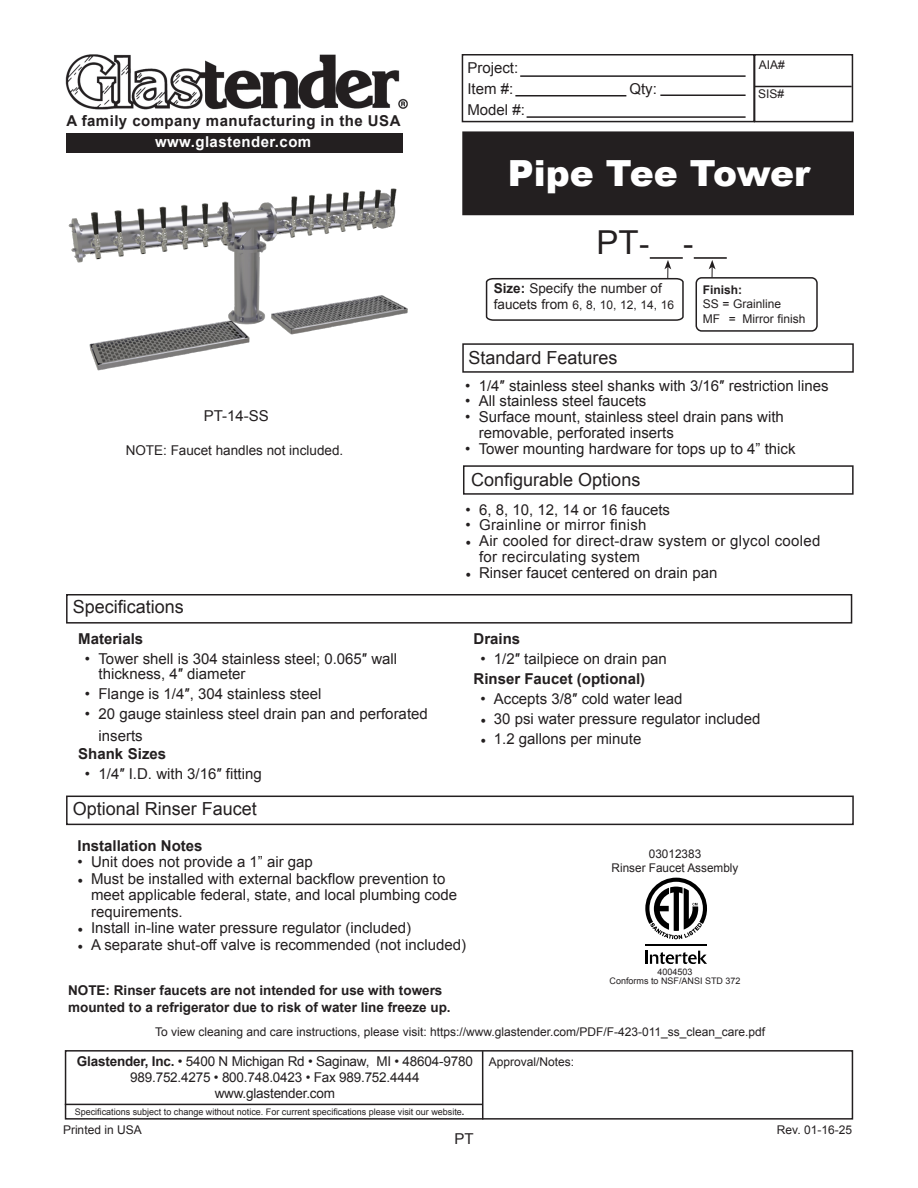
<style>
.page{position:relative;width:918px;height:1188px;background:#fff}
.page>*{position:absolute;margin:0;border:0;box-sizing:border-box;transform-origin:0 0}
.t1{font:900 36px "Arial";color:#fff}
.t2{font:33px "Arial";color:#231f20}
.t3{font:18px "Arial";color:#231f20}
.t4{font:15px/15.8px "Arial";color:#231f20}
.t5{font:15px/15.8px "Arial";letter-spacing:.02em;color:#231f20}
.t6{font:700 15px "Arial";color:#231f20}
.t7{font:700 15px "Arial";letter-spacing:.03em;color:#231f20}
.t8{font:700 15px "Arial";letter-spacing:.03em;color:#fff}
.t9{font:13.5px/16.2px "Arial";letter-spacing:-.015em;color:#231f20;text-align:center}
.t10{font:700 13.5px/16.5px "Arial";color:#231f20}
.t11{font:12px "Arial";color:#231f20}
.t12{font:700 12px "Arial";color:#231f20}
.t13{font:9px "Arial";color:#231f20}
.s1{font-family:"Times New Roman"}
.s2{font-weight:700}
.s3{font-size:13.5px}
.s4{font-family:"Minion Pro"}
</style>
<div class="page">
<div style="left:463px;top:132px;width:390px;height:82px;background:#231f20"></div>
<div style="left:462px;top:131px;width:392px;height:84px;border:2px solid #231f20"></div>
<img style="left:65px;top:54px;width:343px;height:56px">
<div style="left:66px;top:133px;width:337px;height:20px;background:#231f20"></div>
<div style="left:462px;top:54px;width:293px;height:68px;border:2px solid #231f20"></div>
<hr style="left:520px;top:75px;width:226px;height:2px;background:#231f20">
<hr style="left:515px;top:95px;width:111px;height:1px;background:#231f20">
<hr style="left:660px;top:94px;width:86px;height:2px;background:#231f20">
<hr style="left:527px;top:116px;width:219px;height:2px;background:#231f20">
<div style="left:754px;top:54px;width:99px;height:68px;border:2px solid #231f20"></div>
<hr style="left:754px;top:86px;width:98px;height:1px;background:#231f20">
<div style="left:65px;top:1050px;width:788px;height:70px;border:2px solid #231f20"></div>
<hr style="left:482px;top:1051px;width:1px;height:68px;background:#231f20">
<hr style="left:65px;top:1104px;width:418px;height:1px;background:#231f20">
<img style="left:68px;top:188px;width:340px;height:183px">
<hr style="left:650px;top:257px;width:33px;height:2px;background:#231f20">
<hr style="left:694px;top:257px;width:33px;height:2px;background:#231f20">
<div style="left:462px;top:343px;width:392px;height:30px;border:2px solid #231f20"></div>
<div style="left:463px;top:465px;width:391px;height:30px;border:2px solid #231f20"></div>
<div style="left:66px;top:594px;width:786px;height:30px;border:2px solid #231f20"></div>
<div style="left:66px;top:796px;width:788px;height:29px;border:2px solid #231f20"></div>
<svg style="left:645px;top:951px;width:62px;height:13px"></svg>
<hr style="left:645px;top:944px;width:62px;height:2px;background:#000">
<svg style="left:645px;top:878px;width:62px;height:62px"></svg>
<div style="left:696px;top:277px;width:122px;height:55px;border:2px solid #231f20;border-radius:5px"></div>
<svg style="left:485px;top:260px;width:199px;height:61px"></svg>
<svg style="left:709px;top:260px;width:7px;height:18px"></svg>
<p class="t7" style="left:66px;top:111px;width:336px">A family company manufacturing in the USA</p>
<p class="t8" style="left:155px;top:132px;width:158px">www.glastender.com</p>
<p class="t4" style="left:204px;top:408px;width:67px">PT-14-SS</p>
<p class="t9" style="left:126px;top:442px;width:219px">NOTE: Faucet handles not included.</p>
<p class="t3" style="left:73px;top:595px;width:113px">Specifications</p>
<p class="t6" style="left:78px;top:628px;width:67px">Materials</p>
<p class="t4" style="left:98px;top:651px;width:300px;text-indent:-14px">• Tower shell is 304 stainless steel; 0.065″ wall thickness, 4″ diameter</p>
<p class="t4" style="left:85px;top:686px;width:238px">• Flange is 1/4″, 304 stainless steel</p>
<p class="t4" style="left:98px;top:703px;width:331px;line-height:21.8px;text-indent:-14px">• 20 gauge stainless steel drain pan and perforated inserts</p>
<p class="t6" style="left:78px;top:744px;width:89px">Shank Sizes</p>
<p class="t4" style="left:85px;top:766px;width:178px">• 1/4″ I.D. with 3/16″ fitting</p>
<p class="t3" style="left:73px;top:797px;width:186px">Optional Rinser Faucet</p>
<p class="t4" style="left:467px;top:57px;width:52px;line-height:21px">Project:<br>Item #:</p>
<p class="t4" style="left:467px;top:102px;width:59px">Model #:</p>
<p class="t4" style="left:629px;top:81px;width:29px">Qty:</p>
<p class="t11" style="left:759px;top:57px;width:28px">AIA#</p>
<p class="t11" style="left:758px;top:86px;width:28px">SIS#</p>
<p class="t1" style="left:508px;top:147px;width:304px">Pipe Tee Tower</p>
<p class="t2" style="left:597px;top:221px;width:99px">PT<span class="s1">- -</span></p>
<p class="t9" style="left:494px;top:280px;width:170px"><span class="s2">Size:</span> Specify the number of</p>
<p class="t11" style="left:494px;top:297px;width:182px"><span class="s3">faucets from</span> 6, 8, 10, 12, 14, 16</p>
<p class="t3" style="left:469px;top:346px;width:151px">Standard Features</p>
<p class="t4" style="left:465px;top:378px;width:365px">• 1/4″ stainless steel shanks with 3/16″ restriction lines</p>
<p class="t4" style="left:465px;top:393px;width:183px">• All stainless steel faucets</p>
<p class="t4" style="left:479px;top:409px;width:307px;text-indent:-14px">• Surface mount, stainless steel drain pans with removable, perforated inserts</p>
<p class="t4" style="left:465px;top:441px;width:332px">• Tower mounting hardware for tops up to 4” thick</p>
<p class="t3" style="left:471px;top:468px;width:171px">Configurable Options</p>
<p class="t4" style="left:466px;top:502px;width:206px">• 6, 8, 10, 12, 14 or 16 faucets</p>
<p class="t5" style="left:466px;top:518px;width:183px">• Grainline or mirror finish</p>
<p class="t5" style="left:479px;top:533px;width:343px;text-indent:-14px"><span class="s4">•</span> Air cooled for direct-draw system or glycol cooled for recirculating system</p>
<p class="t4" style="left:466px;top:565px;width:253px"><span class="s4">•</span> Rinser faucet centered on drain pan</p>
<p class="t12" style="left:703px;top:282px;width:41px">Finish:</p>
<p class="t11" style="left:703px;top:296px;width:80px">SS = Grainline</p>
<p class="t11" style="left:703px;top:311px;width:104px">MF = Mirror finish</p>
<p class="t6" style="left:474px;top:628px;width:48px">Drains</p>
<p class="t4" style="left:480px;top:651px;width:188px">• 1/2″ tailpiece on drain pan</p>
<p class="t6" style="left:474px;top:669px;width:173px">Rinser Faucet (optional)</p>
<p class="t4" style="left:480px;top:691px;width:204px">• Accepts 3/8″ cold water lead</p>
<p class="t4" style="left:480px;top:711px;width:282px"><span class="s4">•</span> 30 psi water pressure regulator included</p>
<p class="t4" style="left:480px;top:731px;width:163px"><span class="s4">•</span> 1.2 gallons per minute</p>
<p class="t6" style="left:78px;top:835px;width:127px">Installation Notes</p>
<p class="t4" style="left:78px;top:854px;width:237px">• Unit does not provide a 1” air gap</p>
<p class="t4" style="left:91px;top:870px;width:368px;line-height:16.5px;text-indent:-14px"><span class="s4">•</span> Must be installed with external backflow prevention to meet applicable federal, state, and local plumbing code requirements.</p>
<p class="t4" style="left:78px;top:920px;width:335px"><span class="s4">•</span> Install in-line water pressure regulator (included)</p>
<p class="t4" style="left:78px;top:937px;width:390px"><span class="s4">•</span> A separate shut-off valve is recommended (not included)</p>
<p class="t10" style="left:68px;top:983px;width:384px">NOTE: Rinser faucets are not intended for use with towers mounted to a refrigerator due to risk of water line freeze up.</p>
<p class="t11" style="left:649px;top:846px;width:54px">03012383</p>
<p class="t11" style="left:612px;top:860px;width:128px">Rinser Faucet Assembly</p>
<p class="t13" style="left:658px;top:966px;width:37px">4004503</p>
<p class="t13" style="left:610px;top:975px;width:133px">Conforms to NSF/ANSI STD 372</p>
<p class="t11" style="left:155px;top:1024px;width:612px">To view cleaning and care instructions, please visit: https://www.glastender.com/PDF/F-423-011_ss_clean_care.pdf</p>
<p class="t9" style="left:77px;top:1053px;width:397px"><span class="s2">Glastender, Inc.</span> • 5400 N Michigan Rd • Saginaw, MI • 48604-9780<br>989.752.4275 • 800.748.0423 • Fax 989.752.4444 www.glastender.com</p>
<p class="t11" style="left:489px;top:1054px;width:87px">Approval/Notes:</p>
<p class="t13" style="left:75px;top:1106px;width:391px">Specifications subject to change without notice. For current specifications please visit our website<span class="s2">.</span></p>
<p class="t11" style="left:63px;top:1122px;width:80px">Printed in USA</p>
<p class="t4" style="left:454px;top:1131px;width:21px">PT</p>
<p class="t11" style="left:777px;top:1122px;width:77px">Rev. 01-16-25</p>
</div>
